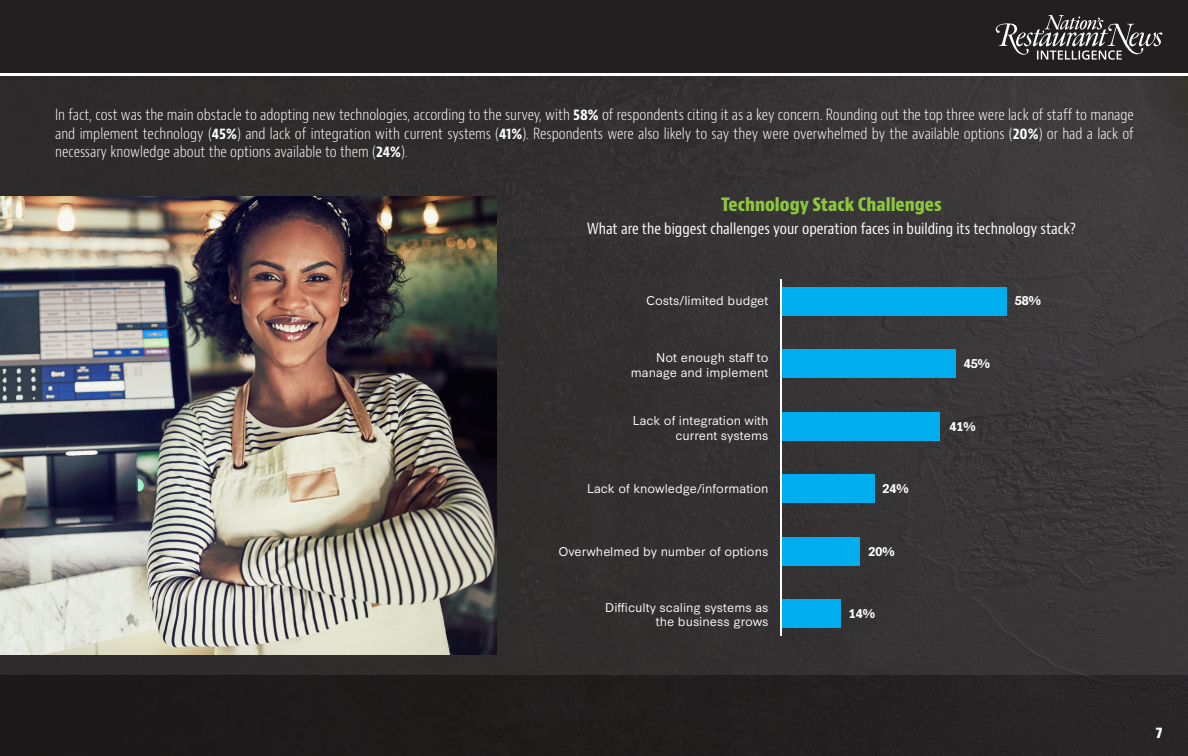
<style>
.page{position:relative;width:1188px;height:756px;background:#fff}
.page>*{position:absolute;margin:0;border:0;box-sizing:border-box;transform-origin:0 0}
.t1{font:700 condensed 18px "Bernino Sans";color:#8bc63e}
.t2{font:300 condensed 15px/18.8px "Bernino Sans";color:#fff;text-align:justify}
.t3{font:condensed 15px "Bernino Sans";color:#fff}
.t4{font:700 condensed 15px "Bernino Sans";color:#fff}
.t5{font:12px/14.4px "Synthese";color:#fff;text-align:right}
.t6{font:700 12px "Synthese";color:#fff}
.s1{font-weight:700}
</style>
<div class="page">
<div style="left:0;top:0;width:1188px;height:72px;background:#231f20"></div>
<div style="left:0;top:77px;width:1188px;height:679px;background:#231f20"></div>
<div style="left:0;top:77px;width:1188px;height:598px;background:#353233"></div>
<div style="left:782px;top:287px;width:224px;height:28px;background:#00aeef"></div>
<div style="left:782px;top:349px;width:173px;height:29px;background:#00aeef"></div>
<div style="left:782px;top:412px;width:158px;height:28px;background:#00aeef"></div>
<div style="left:782px;top:474px;width:93px;height:29px;background:#00aeef"></div>
<div style="left:782px;top:537px;width:78px;height:28px;background:#00aeef"></div>
<div style="left:782px;top:599px;width:59px;height:28px;background:#00aeef"></div>
<hr style="left:780px;top:279px;width:2px;height:357px;background:#fff">
<img style="left:0;top:197px;width:497px;height:457px">
<svg style="left:996px;top:15px;width:166px;height:45px"></svg>
<p class="t2" style="left:55px;top:106px;width:1080px">In fact, cost was the main obstacle to adopting new technologies, according to the survey, with <span class="s1">58%</span> of respondents citing it as a key concern. Rounding out the top three were lack of staff to manage and implement technology (<span class="s1">45%</span>) and lack of integration with current systems (<span class="s1">41%</span>). Respondents were also likely to say they were overwhelmed by the available options (<span class="s1">20%</span>) or had a lack of necessary knowledge about the options available to them (<span class="s1">24%</span>).</p>
<p class="t1" style="left:721px;top:193px;width:222px">Technology Stack Challenges</p>
<p class="t3" style="left:587px;top:219px;width:490px">What are the biggest challenges your operation faces in building its technology stack?</p>
<p class="t5" style="left:646px;top:292px;width:124px">Costs/limited budget</p>
<p class="t6" style="left:1015px;top:291px;width:28px">58%</p>
<p class="t5" style="left:631px;top:349px;width:139px">Not enough staff to manage and implement</p>
<p class="t6" style="left:964px;top:354px;width:28px">45%</p>
<p class="t5" style="left:633px;top:412px;width:137px">Lack of integration with current systems</p>
<p class="t6" style="left:949px;top:417px;width:28px">41%</p>
<p class="t5" style="left:587px;top:480px;width:183px">Lack of knowledge/information</p>
<p class="t6" style="left:883px;top:479px;width:28px">24%</p>
<p class="t5" style="left:558px;top:543px;width:212px">Overwhelmed by number of options</p>
<p class="t6" style="left:868px;top:542px;width:28px">20%</p>
<p class="t5" style="left:605px;top:599px;width:165px">Difficulty scaling systems as the business grows</p>
<p class="t6" style="left:849px;top:604px;width:28px">14%</p>
<p class="t4" style="left:1156px;top:723px;width:8px">7</p>
</div>
